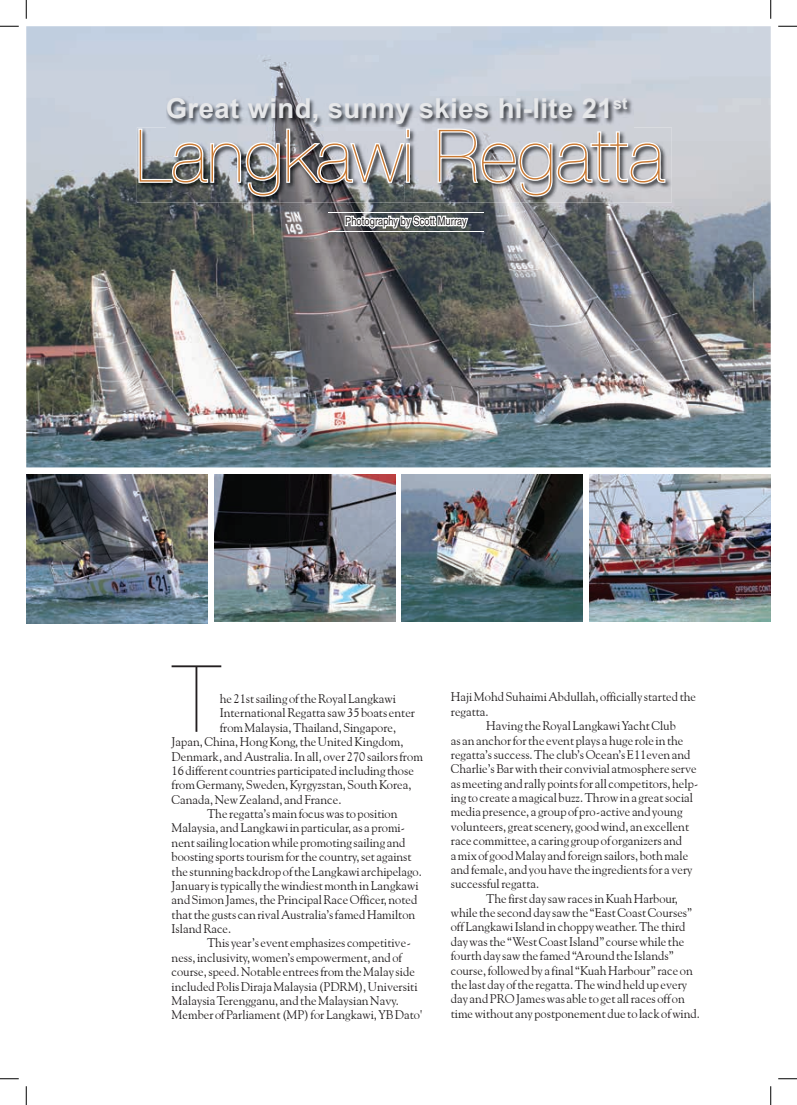
<style>
.page{position:relative;width:797px;height:1105px;background:#fff}
.page>*{position:absolute;margin:0;border:0;box-sizing:border-box;transform-origin:0 0}
.t1{font:200 93px "Helvetica Neue";color:#231f20}
.t2{font:200 72.5px "Helvetica Neue";letter-spacing:.015em;color:#ca7a33}
.t3{font:700 27.5px "Arial";letter-spacing:.015em;color:#e6e7e9}
.t4{font:12.5px "Goudy Old Style BT";color:#231f20}
.t5{font:condensed 11.25px "Helvetica LT";letter-spacing:.01em;color:#231f20}
</style>
<div class="page">
<img style="left:26px;top:26px;width:744px;height:441px">
<img style="left:166px;top:96px;width:467px;height:31px">
<svg style="left:137px;top:127px;width:529px;height:116px;background:#95989b"></svg>
<img style="left:26px;top:474px;width:181px;height:149px">
<img style="left:215px;top:474px;width:180px;height:148px">
<img style="left:402px;top:474px;width:180px;height:148px">
<img style="left:590px;top:474px;width:180px;height:148px">
<svg style="left:0;top:25px;width:19px;height:2px"></svg>
<svg style="left:778px;top:25px;width:19px;height:2px"></svg>
<svg style="left:0;top:1078px;width:19px;height:1px"></svg>
<svg style="left:778px;top:1078px;width:19px;height:1px"></svg>
<svg style="left:25px;top:0;width:2px;height:19px"></svg>
<svg style="left:25px;top:1086px;width:2px;height:19px"></svg>
<svg style="left:770px;top:0;width:1px;height:19px"></svg>
<svg style="left:770px;top:1086px;width:1px;height:19px"></svg>
<h3 class="t3" style="left:166px;top:91px;width:463px">Great wind, sunny skies hi-lite 21<sup>st</sup></h3>
<h2 class="t2" style="left:136px;top:114px;width:530px">Langkawi Regatta</h2>
<p class="t5" style="left:345px;top:214px;width:123px">Photography by Scott Murray</p>
<h1 class="t1" style="left:173px;top:645px;width:48px">T</h1>
<p class="t4" style="left:220px;top:691px;width:178px">he 21st sailing of the Royal Langkawi</p>
<p class="t4" style="left:220px;top:705px;width:197px">International Regatta saw 35 boats enter</p>
<p class="t4" style="left:220px;top:720px;width:178px">from Malaysia, Thailand, Singapore,</p>
<p class="t4" style="left:172px;top:734px;width:233px">Japan, China, Hong Kong, the United Kingdom,</p>
<p class="t4" style="left:172px;top:748px;width:253px">Denmark, and Australia. In all, over 270 sailors from</p>
<p class="t4" style="left:172px;top:763px;width:244px">16 different countries participated including those</p>
<p class="t4" style="left:172px;top:777px;width:241px">from Germany, Sweden, Kyrgyzstan, South Korea,</p>
<p class="t4" style="left:172px;top:792px;width:171px">Canada, New Zealand, and France.</p>
<p class="t4" style="left:207px;top:806px;width:192px">The regatta’s main focus was to position</p>
<p class="t4" style="left:172px;top:820px;width:235px">Malaysia, and Langkawi in particular, as a promi-</p>
<p class="t4" style="left:172px;top:835px;width:235px">nent sailing location while promoting sailing and</p>
<p class="t4" style="left:172px;top:849px;width:241px">boosting sports tourism for the country, set against</p>
<p class="t4" style="left:172px;top:863px;width:252px">the stunning backdrop of the Langkawi archipelago.</p>
<p class="t4" style="left:172px;top:878px;width:248px">January is typically the windiest month in Langkawi</p>
<p class="t4" style="left:172px;top:892px;width:247px">and Simon James, the Principal Race Officer, noted</p>
<p class="t4" style="left:172px;top:907px;width:245px">that the gusts can rival Australia’s famed Hamilton</p>
<p class="t4" style="left:172px;top:921px;width:61px">Island Race.</p>
<p class="t4" style="left:207px;top:935px;width:205px">This year’s event emphasizes competitive-</p>
<p class="t4" style="left:172px;top:950px;width:232px">ness, inclusivity, women’s empowerment, and of</p>
<p class="t4" style="left:172px;top:964px;width:245px">course, speed. Notable entrees from the Malay side</p>
<p class="t4" style="left:172px;top:978px;width:247px">included Polis Diraja Malaysia (PDRM), Universiti</p>
<p class="t4" style="left:172px;top:993px;width:229px">Malaysia Terengganu, and the Malaysian Navy.</p>
<p class="t4" style="left:172px;top:1007px;width:252px">Member of Parliament (MP) for Langkawi, YB Dato'</p>
<p class="t4" style="left:451px;top:689px;width:247px">Haji Mohd Suhaimi Abdullah, officially started the</p>
<p class="t4" style="left:451px;top:704px;width:39px">regatta.</p>
<p class="t4" style="left:486px;top:718px;width:191px">Having the Royal Langkawi Yacht Club</p>
<p class="t4" style="left:451px;top:732px;width:234px">as an anchor for the event plays a huge role in the</p>
<p class="t4" style="left:451px;top:747px;width:241px">regatta’s success. The club’s Ocean’s E11even and</p>
<p class="t4" style="left:451px;top:761px;width:247px">Charlie’s Bar with their convivial atmosphere serve</p>
<p class="t4" style="left:451px;top:776px;width:249px">as meeting and rally points for all competitors, help-</p>
<p class="t4" style="left:451px;top:790px;width:244px">ing to create a magical buzz. Throw in a great social</p>
<p class="t4" style="left:451px;top:804px;width:233px">media presence, a group of pro-active and young</p>
<p class="t4" style="left:451px;top:819px;width:240px">volunteers, great scenery, good wind, an excellent</p>
<p class="t4" style="left:451px;top:833px;width:233px">race committee, a caring group of organizers and</p>
<p class="t4" style="left:451px;top:847px;width:239px">a mix of good Malay and foreign sailors, both male</p>
<p class="t4" style="left:451px;top:862px;width:243px">and female, and you have the ingredients for a very</p>
<p class="t4" style="left:451px;top:876px;width:90px">successful regatta.</p>
<p class="t4" style="left:486px;top:891px;width:193px">The first day saw races in Kuah Harbour,</p>
<p class="t4" style="left:451px;top:905px;width:243px">while the second day saw the “East Coast Courses”</p>
<p class="t4" style="left:451px;top:919px;width:236px">off Langkawi Island in choppy weather. The third</p>
<p class="t4" style="left:451px;top:934px;width:235px">day was the “West Coast Island” course while the</p>
<p class="t4" style="left:451px;top:948px;width:224px">fourth day saw the famed “Around the Islands”</p>
<p class="t4" style="left:451px;top:962px;width:243px">course, followed by a final “Kuah Harbour” race on</p>
<p class="t4" style="left:451px;top:977px;width:238px">the last day of the regatta. The wind held up every</p>
<p class="t4" style="left:451px;top:991px;width:235px">day and PRO James was able to get all races off on</p>
<p class="t4" style="left:451px;top:1006px;width:250px">time without any postponement due to lack of wind.</p>
</div>
